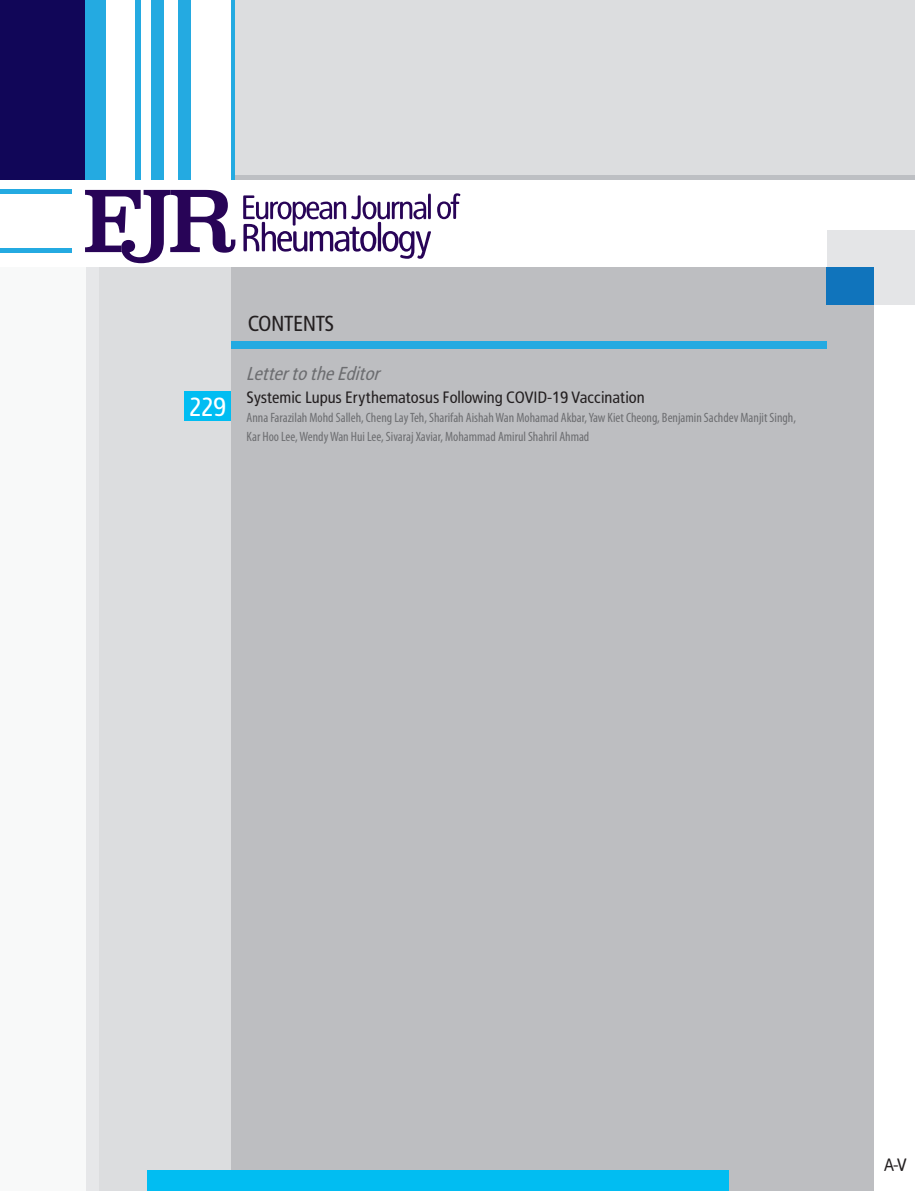
<style>
.page{position:relative;width:915px;height:1191px;background:#fff}
.page>*{position:absolute;margin:0;border:0;box-sizing:border-box;transform-origin:0 0}
.t1{font:26.25px "Rotokas";color:#fff}
.t2{font:21.75px "Rotokas";letter-spacing:-.02em;color:#231f20}
.t3{font:italic 18.75px "Rotokas";color:#6c6d70}
.t4{font:18px "Rotokas";color:#231f20}
.t5{font:16.5px "Rotokas";color:#231f20}
.t6{font:condensed 13.5px/19.2px "Myriad Pro";color:#6c6d70}
</style>
<div class="page">
<div style="left:0;top:0;width:92px;height:179px;background:#110658"></div>
<div style="left:85px;top:0;width:20px;height:179px;background:#24aae1"></div>
<div style="left:135px;top:0;width:6px;height:179px;background:#24aae1"></div>
<div style="left:151px;top:0;width:12px;height:179px;background:#24aae1"></div>
<div style="left:178px;top:0;width:12px;height:179px;background:#24aae1"></div>
<hr style="left:231px;top:0;width:4px;height:179px;background:#24aae1">
<div style="left:235px;top:0;width:679px;height:179px;background:#dcdddf"></div>
<hr style="left:235px;top:175px;width:679px;height:4px;background:#bdbfc3">
<hr style="left:0;top:190px;width:71px;height:4px;background:#24aae1">
<hr style="left:0;top:248px;width:71px;height:4px;background:#24aae1">
<svg style="left:85px;top:190px;width:150px;height:73px"></svg>
<svg style="left:437px;top:193px;width:23px;height:26px"></svg>
<svg style="left:243px;top:194px;width:188px;height:65px"></svg>
<div style="left:86px;top:268px;width:145px;height:923px;background:#dcdddf"></div>
<div style="left:0;top:268px;width:99px;height:923px;background:#f2f3f4"></div>
<div style="left:826px;top:230px;width:88px;height:75px;background:#e4e5e7"></div>
<div style="left:231px;top:268px;width:642px;height:923px;background:#bdbec1"></div>
<div style="left:231px;top:342px;width:594px;height:7px;background:#24aae1"></div>
<div style="left:147px;top:1170px;width:582px;height:21px;background:#01bdf2"></div>
<div style="left:825px;top:268px;width:48px;height:37px;background:#1074bc"></div>
<div style="left:184px;top:391px;width:47px;height:30px;background:#01bdf2"></div>
<h2 class="t2" style="left:247px;top:310px;width:88px">CONTENTS</h2>
<h3 class="t3" style="left:246px;top:362px;width:141px">LettertotheEditor</h3>
<h1 class="t1" style="left:189px;top:391px;width:39px">229</h1>
<p class="t5" style="left:246px;top:387px;width:399px">Systemic Lupus Erythematosus Following COVID-19 Vaccination</p>
<p class="t6" style="left:246px;top:408px;width:550px">Anna Farazilah Mohd Salleh, Cheng Lay Teh, Sharifah Aishah Wan Mohamad Akbar, Yaw Kiet Cheong, Benjamin Sachdev Manjit Singh,<br>Kar Hoo Lee, Wendy Wan Hui Lee, Sivaraj Xaviar, Mohammad Amirul Shahril Ahmad</p>
<h3 class="t4" style="left:883px;top:1154px;width:24px">A-V</h3>
</div>
